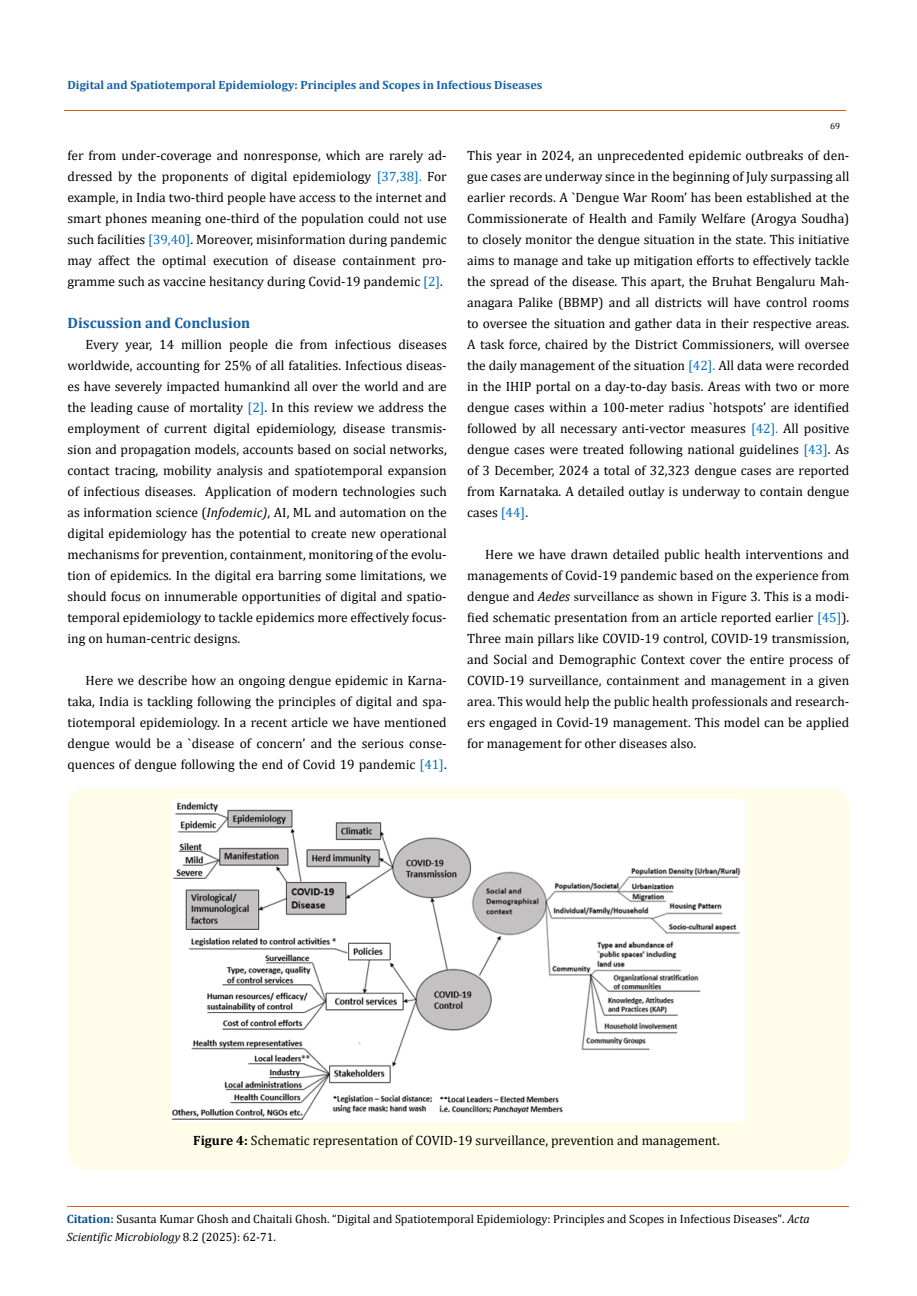
<style>
.page{position:relative;width:917px;height:1296px;background:#fff}
.page>*{position:absolute;margin:0;border:0;box-sizing:border-box;transform-origin:0 0}
.t1{font:700 15px "Cambria";color:#1560a6}
.t2{font:13.5px/21px "Cambria";color:#000;text-align:justify}
.t3{font:13.5px "Times New Roman";color:#000}
.t4{font:12px/18px "Cambria";color:#000}
.t5{font:700 12px "Cambria";color:#1560a6}
.t6{font:9px "Cambria";color:#000}
.s1{color:#0070c0}
.s2{font-style:italic}
.s3{font-family:"Cambria"}
.s4{font-family:"Cambria";font-style:italic}
.s5{font-weight:700}
.s6{font-weight:700;color:#035089}
</style>
<div class="page">
<hr style="left:64px;top:110px;width:782px;height:1px;background:#e05d1a">
<div style="left:67px;top:788px;width:782px;height:382px;background:#fffde9;border-radius:18px"></div>
<img style="left:171px;top:800px;width:573px;height:322px">
<hr style="left:67px;top:1207px;width:781px;height:1px;background:#e05d1a">
<p class="t5" style="left:67px;top:76px;width:476px">Digital and Spatiotemporal Epidemiology: Principles and Scopes in Infectious Diseases</p>
<p class="t6" style="left:830px;top:120px;width:11px">69</p>
<p class="t2" style="left:67px;top:145px;width:381px">fer from under-coverage and nonresponse, which are rarely ad&shy;dressed by the proponents of digital epidemiology <span class="s1">[37,38].</span> For example, in India two-third people have access to the internet and smart phones meaning one-third of the population could not use such facilities <span class="s1">[39,40]</span>. Moreover, misinformation during pandemic may affect the optimal execution of disease containment pro&shy;gramme such as vaccine hesitancy during Covid-19 pandemic <span class="s1">[2]</span>.</p>
<p class="t1" style="left:67px;top:312px;width:184px">Discussion and Conclusion</p>
<p class="t2" style="left:67px;top:334px;width:381px;text-indent:18px">Every year, 14 million people die from infectious diseases worldwide, accounting for 25% of all fatalities. Infectious diseas&shy;es have severely impacted humankind all over the world and are the leading cause of mortality <span class="s1">[2]</span>. In this review we address the employment of current digital epidemiology, disease transmis&shy;sion and propagation models, accounts based on social networks, contact tracing, mobility analysis and spatiotemporal expansion of infectious diseases. Application of modern technologies such as information science (<span class="s2">Infodemic)</span>, AI, ML and automation on the digital epidemiology has the potential to create new operational mechanisms for prevention, containment, monitoring of the evolu&shy;tion of epidemics. In the digital era barring some limitations, we should focus on innumerable opportunities of digital and spatio&shy;temporal epidemiology to tackle epidemics more effectively focus&shy;ing on human-centric designs.</p>
<p class="t2" style="left:67px;top:670px;width:381px;text-indent:18px">Here we describe how an ongoing dengue epidemic in Karna&shy;taka, India is tackling following the principles of digital and spa&shy;tiotemporal epidemiology. In a recent article we have mentioned dengue would be a `disease of concern’ and the serious conse&shy;quences of dengue following the end of Covid 19 pandemic <span class="s1">[41]</span>.</p>
<p class="t2" style="left:467px;top:145px;width:384px">This year in 2024, an unprecedented epidemic outbreaks of den&shy;gue cases are underway since in the beginning of July surpassing all earlier records. A `Dengue War Room’ has been established at the Commissionerate of Health and Family Welfare (Arogya Soudha) to closely monitor the dengue situation in the state. This initiative aims to manage and take up mitigation efforts to effectively tackle the spread of the disease. This apart, the Bruhat Bengaluru Mah&shy;anagara Palike (BBMP) and all districts will have control rooms to oversee the situation and gather data in their respective areas.<br>A task force, chaired by the District Commissioners, will oversee the daily management of the situation <span class="s1">[42].</span> All data were recorded in the IHIP portal on a day-to-day basis. Areas with two or more dengue cases within a 100-meter radius `hotspots’ are identified followed by all necessary anti-vector measures <span class="s1">[42].</span> All positive dengue cases were treated following national guidelines <span class="s1">[43]</span>. As of 3 December, 2024 a total of 32,323 dengue cases are reported from Karnataka. A detailed outlay is underway to contain dengue cases <span class="s1">[44]</span>.</p>
<p class="t2" style="left:467px;top:544px;width:384px;text-align:right">Here we have drawn detailed public health interventions and managements of Covid-19 pandemic based on the experience from</p>
<p class="t3" style="left:467px;top:587px;width:384px"><span class="s3">dengue and</span> <span class="s4">Aedes</span> surveillance as shown in Figure <span class="s3">3. This is a modi-</span></p>
<p class="t2" style="left:467px;top:607px;width:384px">fied schematic presentation from an article reported earlier <span class="s1">[45]</span>).<br>Three main pillars like COVID-19 control, COVID-19 transmission, and Social and Demographic Context cover the entire process of COVID-19 surveillance, containment and management in a given area. This would help the public health professionals and research&shy;ers engaged in Covid-19 management. This model can be applied for management for other diseases also.</p>
<p class="t2" style="left:193px;top:1129px;width:528px"><span class="s5">Figure 4:</span> Schematic representation of COVID-19 surveillance, prevention and management.</p>
<p class="t4" style="left:67px;top:1210px;width:744px"><span class="s6">Citation:</span> Susanta Kumar Ghosh and Chaitali Ghosh. “Digital and Spatiotemporal Epidemiology: Principles and Scopes in Infectious Diseases". <span class="s2">Acta<br>Scientific Microbiology</span> 8.2 (2025): 62-71.</p>
</div>
